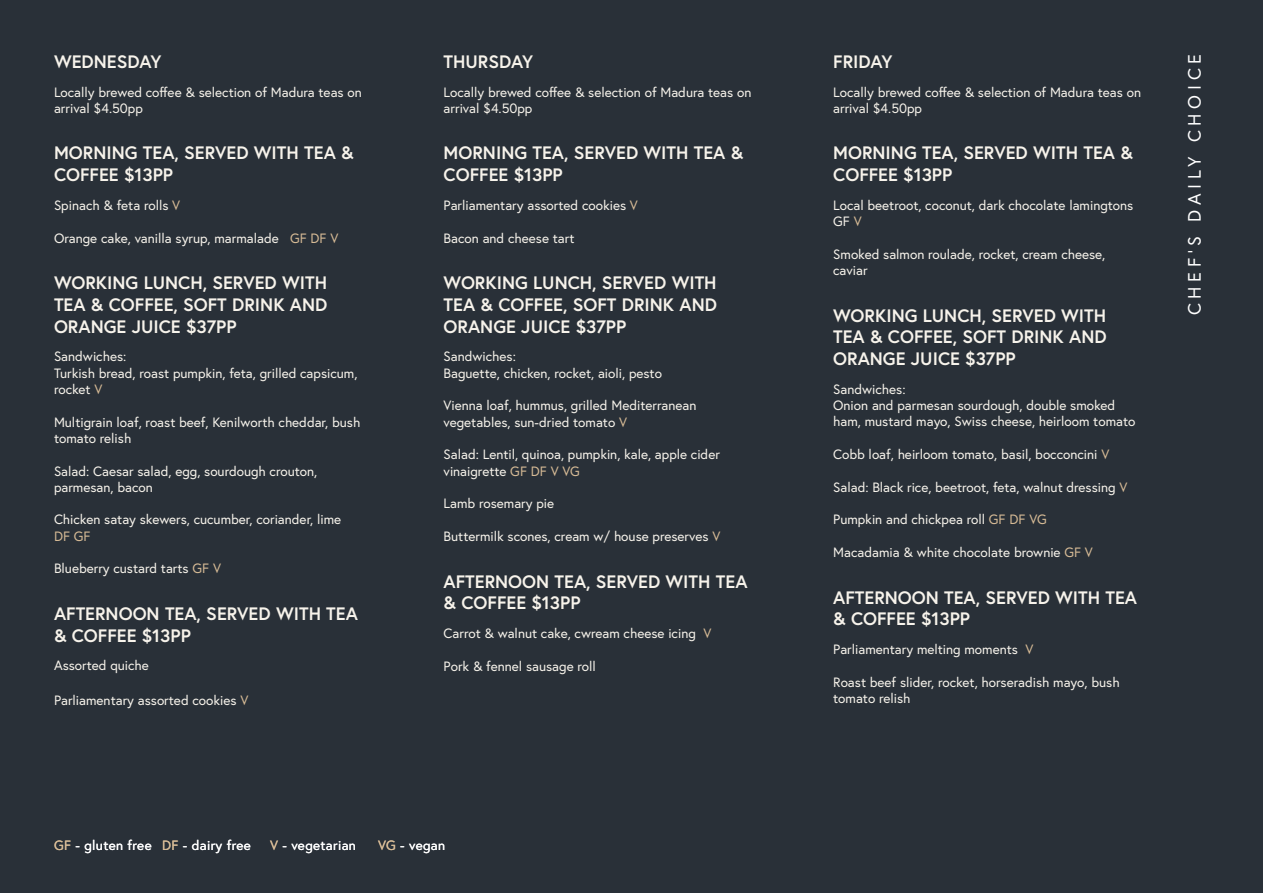
<style>
.page{position:relative;width:1263px;height:893px;background:#293038}
.page>*{position:absolute;margin:0;border:0;box-sizing:border-box;transform-origin:0 0}
.Menu_item_heading__White{font:700 18px/21.6px "Europa";color:#f7f3eb}
.t1{font:18px "Europa";letter-spacing:.26em;color:#fff}
.Menu_items__9pt__White{font:13.5px/16.2px "Europa";color:#f7f3eb}
.Paragraph_Style_1{font:13.5px "Europa";letter-spacing:.025em;color:#fff}
.s1{color:#d7bb96}
</style>
<div class="page">
<p class="Menu_item_heading__White" style="left:54px;top:50px;width:109px">WEDNESDAY</p>
<p class="Menu_items__9pt__White" style="left:54px;top:84px;width:309px">Locally brewed coffee &amp; selection of Madura teas on arrival $4.50pp</p>
<p class="Menu_item_heading__White" style="left:54px;top:142px;width:301px">MORNING TEA, SERVED WITH TEA &amp;<br>COFFEE $13PP</p>
<p class="Menu_items__9pt__White" style="left:54px;top:197px;width:128px">Spinach &amp; feta rolls <span class="s1">V</span></p>
<p class="Menu_items__9pt__White" style="left:54px;top:230px;width:286px">Orange cake, vanilla syrup, marmalade <span class="s1">GF DF V</span></p>
<p class="Menu_item_heading__White" style="left:54px;top:272px;width:275px;text-align:justify">WORKING LUNCH, SERVED WITH TEA &amp; COFFEE, SOFT DRINK AND ORANGE JUICE $37PP</p>
<p class="Menu_items__9pt__White" style="left:54px;top:348px;width:305px">Sandwiches:<br>Turkish bread, roast pumpkin, feta, grilled capsicum, rocket <span class="s1">V</span></p>
<p class="Menu_items__9pt__White" style="left:54px;top:413px;width:308px">Multigrain loaf, roast beef, Kenilworth cheddar, bush tomato relish</p>
<p class="Menu_items__9pt__White" style="left:54px;top:462px;width:265px">Salad: Caesar salad, egg, sourdough crouton, parmesan, bacon</p>
<p class="Menu_items__9pt__White" style="left:54px;top:511px;width:289px">Chicken satay skewers, cucumber, coriander, lime<br><span class="s1">DF GF</span></p>
<p class="Menu_items__9pt__White" style="left:54px;top:560px;width:169px">Blueberry custard tarts <span class="s1">GF V</span></p>
<p class="Menu_item_heading__White" style="left:54px;top:602px;width:305px">AFTERNOON TEA, SERVED WITH TEA &amp; COFFEE $13PP</p>
<p class="Menu_items__9pt__White" style="left:54px;top:657px;width:96px">Assorted quiche</p>
<p class="Menu_items__9pt__White" style="left:54px;top:692px;width:196px">Parliamentary assorted cookies <span class="s1">V</span></p>
<p class="Menu_item_heading__White" style="left:444px;top:50px;width:91px">THURSDAY</p>
<p class="Menu_items__9pt__White" style="left:444px;top:84px;width:309px">Locally brewed coffee &amp; selection of Madura teas on arrival $4.50pp</p>
<p class="Menu_item_heading__White" style="left:444px;top:142px;width:301px">MORNING TEA, SERVED WITH TEA &amp;<br>COFFEE $13PP</p>
<p class="Menu_items__9pt__White" style="left:444px;top:197px;width:196px">Parliamentary assorted cookies <span class="s1">V</span></p>
<p class="Menu_items__9pt__White" style="left:444px;top:230px;width:132px">Bacon and cheese tart</p>
<p class="Menu_item_heading__White" style="left:444px;top:272px;width:275px;text-align:justify">WORKING LUNCH, SERVED WITH TEA &amp; COFFEE, SOFT DRINK AND ORANGE JUICE $37PP</p>
<p class="Menu_items__9pt__White" style="left:444px;top:348px;width:220px">Sandwiches:<br>Baguette, chicken, rocket, aioli, pesto</p>
<p class="Menu_items__9pt__White" style="left:444px;top:397px;width:254px">Vienna loaf, hummus, grilled Mediterranean vegetables, sun-dried tomato <span class="s1">V</span></p>
<p class="Menu_items__9pt__White" style="left:444px;top:446px;width:278px">Salad: Lentil, quinoa, pumpkin, kale, apple cider vinaigrette <span class="s1">GF DF V VG</span></p>
<p class="Menu_items__9pt__White" style="left:444px;top:495px;width:112px">Lamb rosemary pie</p>
<p class="Menu_items__9pt__White" style="left:444px;top:528px;width:278px">Buttermilk scones, cream w/ house preserves <span class="s1">V</span></p>
<p class="Menu_item_heading__White" style="left:444px;top:570px;width:305px">AFTERNOON TEA, SERVED WITH TEA &amp; COFFEE $13PP</p>
<p class="Menu_items__9pt__White" style="left:444px;top:625px;width:269px">Carrot &amp; walnut cake, cwream cheese icing <span class="s1">V</span></p>
<p class="Menu_items__9pt__White" style="left:444px;top:658px;width:154px">Pork &amp; fennel sausage roll</p>
<p class="Paragraph_Style_1" style="left:54px;top:836px;width:99px"><span class="s1">GF</span> - gluten free</p>
<p class="Paragraph_Style_1" style="left:162px;top:836px;width:90px"><span class="s1">DF</span> - dairy free</p>
<p class="Paragraph_Style_1" style="left:270px;top:836px;width:87px"><span class="s1">V</span> - vegetarian</p>
<p class="Paragraph_Style_1" style="left:378px;top:836px;width:69px"><span class="s1">VG</span> - vegan</p>
<p class="Menu_item_heading__White" style="left:833px;top:50px;width:61px">FRIDAY</p>
<p class="Menu_items__9pt__White" style="left:833px;top:84px;width:309px">Locally brewed coffee &amp; selection of Madura teas on arrival $4.50pp</p>
<p class="Menu_item_heading__White" style="left:833px;top:142px;width:301px">MORNING TEA, SERVED WITH TEA &amp;<br>COFFEE $13PP</p>
<p class="Menu_items__9pt__White" style="left:833px;top:197px;width:302px">Local beetroot, coconut, dark chocolate lamingtons<br>GF <span class="s1">V</span></p>
<p class="Menu_items__9pt__White" style="left:833px;top:246px;width:274px">Smoked salmon roulade, rocket, cream cheese, caviar</p>
<p class="Menu_item_heading__White" style="left:833px;top:304px;width:275px;text-align:justify">WORKING LUNCH, SERVED WITH TEA &amp; COFFEE, SOFT DRINK AND ORANGE JUICE $37PP</p>
<p class="Menu_items__9pt__White" style="left:833px;top:381px;width:304px">Sandwiches:<br>Onion and parmesan sourdough, double smoked ham, mustard mayo, Swiss cheese, heirloom tomato</p>
<p class="Menu_items__9pt__White" style="left:833px;top:446px;width:278px">Cobb loaf, heirloom tomato, basil, bocconcini <span class="s1">V</span></p>
<p class="Menu_items__9pt__White" style="left:833px;top:479px;width:296px">Salad: Black rice, beetroot, feta, walnut dressing <span class="s1">V</span></p>
<p class="Menu_items__9pt__White" style="left:833px;top:511px;width:215px">Pumpkin and chickpea roll <span class="s1">GF DF VG</span></p>
<p class="Menu_items__9pt__White" style="left:833px;top:544px;width:261px">Macadamia &amp; white chocolate brownie <span class="s1">GF V</span></p>
<p class="Menu_item_heading__White" style="left:833px;top:586px;width:305px">AFTERNOON TEA, SERVED WITH TEA &amp; COFFEE $13PP</p>
<p class="Menu_items__9pt__White" style="left:833px;top:641px;width:202px">Parliamentary melting moments <span class="s1">V</span></p>
<p class="Menu_items__9pt__White" style="left:833px;top:674px;width:288px">Roast beef slider, rocket, horseradish mayo, bush tomato relish</p>
<p class="t1" style="left:1183px;top:315px;width:263px;rotate:-90deg">CHEF’S DAILY CHOICE</p>
</div>
